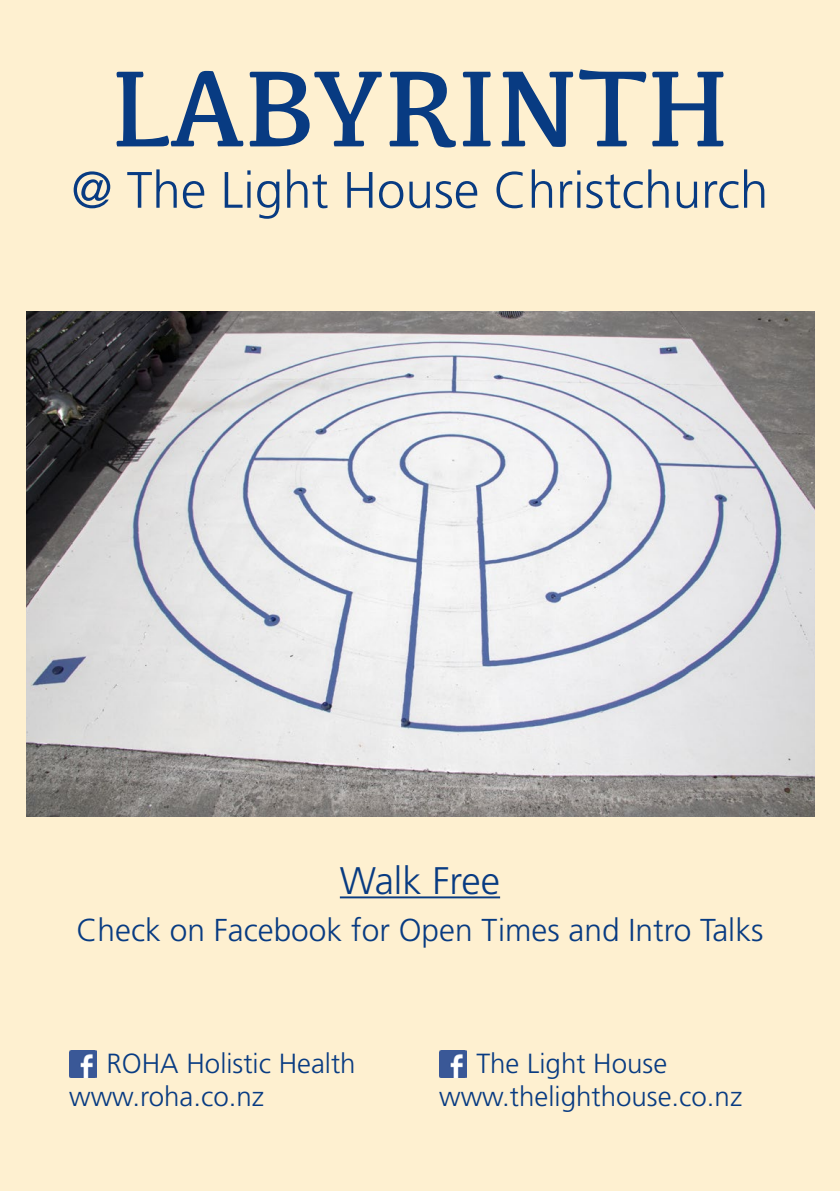
<style>
.page{position:relative;width:840px;height:1191px;background:#fff}
.page>*{position:absolute;margin:0;border:0;box-sizing:border-box;transform-origin:0 0}
.t1{font:112px "Kefa";color:#083b82}
.t2{font:300 51.2px "Frutiger";color:#083b82}
.t3{font:300 38.4px "Frutiger";color:#083b82}
.t4{font:300 31.6px "Frutiger";color:#083b82}
.t5{font:300 27.6px/33.2px "Frutiger";color:#083b82}
</style>
<div class="page">
<div style="left:0;top:0;width:839px;height:1191px;background:#fef0d0"></div>
<img style="left:69px;top:1050px;width:27px;height:27px">
<img style="left:439px;top:1050px;width:27px;height:27px">
<img style="left:26px;top:312px;width:788px;height:504px">
<hr style="left:339px;top:896px;width:161px;height:2px;background:#083b82">
<h1 class="t1" style="left:111px;top:39px;width:619px">LABYRINTH</h1>
<h2 class="t2" style="left:72px;top:161px;width:698px">@ The Light House Christchurch</h2>
<h3 class="t3" style="left:339px;top:858px;width:162px">Walk Free</h3>
<p class="t4" style="left:76px;top:912px;width:688px">Check on Facebook for Open Times and Intro Talks</p>
<p class="t5" style="left:69px;top:1047px;width:288px;text-indent:37px">ROHA Holistic Health www.roha.co.nz</p>
<p class="t5" style="left:439px;top:1047px;width:304px;text-indent:37px">The Light House www.thelighthouse.co.nz</p>
</div>
